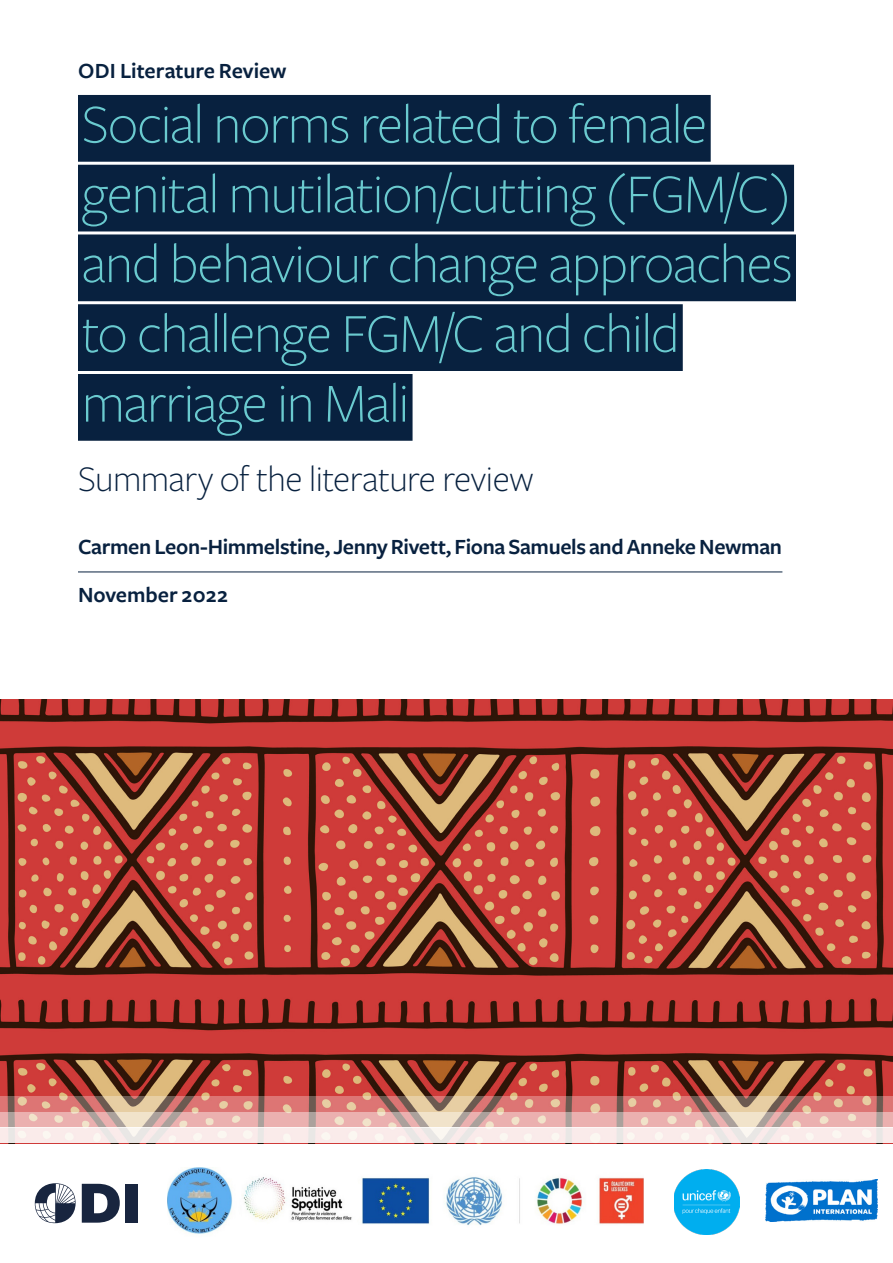
<style>
.page{position:relative;width:893px;height:1263px;background:#fff}
.page>*{position:absolute;margin:0;border:0;box-sizing:border-box;transform-origin:0 0}
.t1{font:300 57px/69.8px "Freight Sans Pro";letter-spacing:-.02em;color:#6acacf}
.Subtitle{font:300 37.5px "Freight Sans Pro";letter-spacing:-.015em;color:#08213f}
.Author{font:600 22.5px "Freight Sans Pro";letter-spacing:-.015em;color:#08213f}
.Article_type{font:600 22.5px "Freight Sans Pro";letter-spacing:-.005em;color:#08213f}
.Date{font:600 22.5px "Freight Sans Pro";color:#08213f}
</style>
<div class="page">
<img style="left:0;top:699px;width:893px;height:397px">
<div style="left:78px;top:95px;width:633px;height:67px;background:#08213f"></div>
<div style="left:78px;top:165px;width:716px;height:66px;background:#08213f"></div>
<div style="left:78px;top:234px;width:718px;height:67px;background:#08213f"></div>
<div style="left:78px;top:304px;width:605px;height:67px;background:#08213f"></div>
<div style="left:78px;top:374px;width:335px;height:67px;background:#08213f"></div>
<hr style="left:78px;top:572px;width:704px;height:1px;background:#08213f">
<svg style="left:0;top:1128px;width:893px;height:15px;background:#f7ebea"></svg>
<svg style="left:0;top:1112px;width:893px;height:16px;background:#e3bab4"></svg>
<svg style="left:0;top:1096px;width:893px;height:16px;background:#c98377"></svg>
<img style="left:167px;top:1167px;width:477px;height:67px">
<svg style="left:82px;top:1184px;width:38px;height:39px"></svg>
<div style="left:125px;top:1184px;width:13px;height:39px;background:#18253f"></div>
<svg style="left:35px;top:1183px;width:41px;height:40px"></svg>
<img style="left:674px;top:1169px;width:65px;height:65px">
<img style="left:765px;top:1179px;width:112px;height:43px">
<p class="Article_type" style="left:78px;top:55px;width:210px">ODI Literature Review</p>
<p class="t1" style="left:82px;top:87px;width:713px">Social norms related to female genital mutilation/cutting (FGM/C) and behaviour change approaches to challenge FGM/C and child marriage in Mali</p>
<p class="Subtitle" style="left:78px;top:453px;width:457px">Summary of the literature review</p>
<p class="Author" style="left:78px;top:531px;width:705px">Carmen Leon-Himmelstine, Jenny Rivett, Fiona Samuels and Anneke Newman</p>
<p class="Date" style="left:78px;top:579px;width:152px">November 2022</p>
</div>
